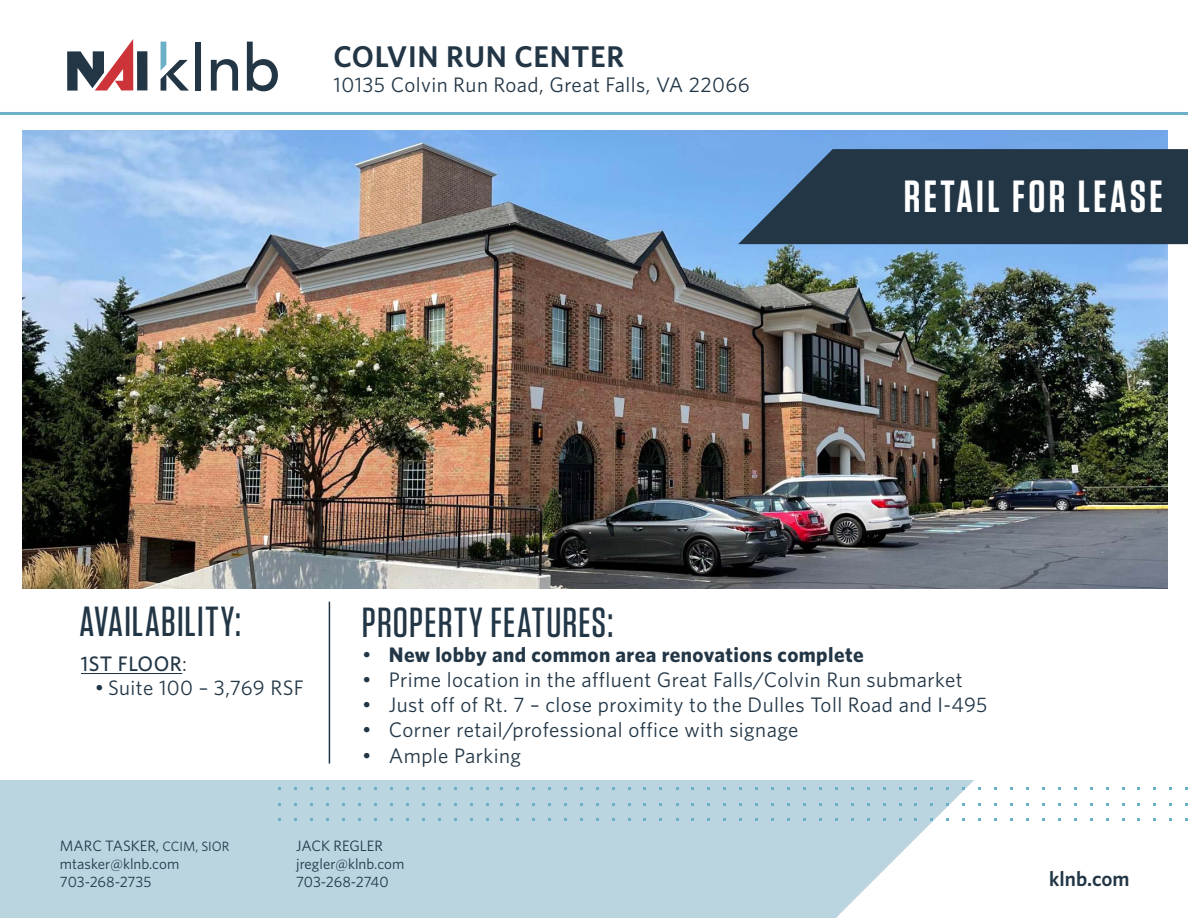
<style>
.page{position:relative;width:1188px;height:918px;background:#fff}
.page>*{position:absolute;margin:0;border:0;box-sizing:border-box;transform-origin:0 0}
.t1{font:600 45px "Tungsten";letter-spacing:.075em;color:#fff}
.t2{font:500 42px "Tungsten";letter-spacing:.03em;color:#223646}
.t3{font:600 30px "Whitney";letter-spacing:.02em;color:#223646}
.t4{font:21px "Whitney";letter-spacing:.02em;color:#223646}
.t5{font:700 21px "Whitney";letter-spacing:.02em;color:#223646}
.t6{font:500 21px "Whitney";letter-spacing:.02em;color:#223646}
.t7{font:600 21px "Whitney";color:#223646}
.t8{font:15px/18px "Whitney";color:#223646}
.s1{font-weight:400}
.s2{font-family:"Gotham"}
.s3{font-family:"Gotham";font-weight:400}
.s4{font-size:13.5px}
</style>
<div class="page">
<svg style="left:0;top:780px;width:974px;height:138px;background:#bed6e1"></svg>
<hr style="left:0;top:112px;width:1188px;height:3px;background:#6cb0c8">
<div style="left:137px;top:51px;width:10px;height:39px;background:#223646"></div>
<svg style="left:67px;top:39px;width:66px;height:52px"></svg>
<svg style="left:161px;top:42px;width:28px;height:49px"></svg>
<div style="left:195px;top:42px;width:6px;height:49px;background:#223646"></div>
<svg style="left:211px;top:59px;width:27px;height:32px"></svg>
<svg style="left:247px;top:42px;width:31px;height:49px"></svg>
<img style="left:22px;top:131px;width:1145px;height:458px">
<svg style="left:738px;top:149px;width:450px;height:95px;background:#2b4359"></svg>
<hr style="left:81px;top:673px;width:101px;height:1px;background:#223646">
<hr style="left:329px;top:602px;width:1px;height:162px;background:#223646">
<h3 class="t3" style="left:334px;top:43px;width:292px">COLVIN RUN CENTER</h3>
<p class="t4" style="left:334px;top:76px;width:418px">10135 Colvin Run Road, Great Falls, VA 22066</p>
<h1 class="t1" style="left:904px;top:176px;width:260px">RETAIL FOR LEASE</h1>
<h2 class="t2" style="left:80px;top:602px;width:163px">AVAILABILITY:</h2>
<p class="t6" style="left:81px;top:655px;width:107px">1ST FLOOR<span class="s1">:</span></p>
<p class="t4" style="left:94px;top:679px;width:211px"><span class="s2">•</span> Suite 100 – 3,769 RSF</p>
<h2 class="t2" style="left:362px;top:603px;width:253px">PROPERTY FEATURES:</h2>
<p class="t5" style="left:362px;top:646px;width:503px"><span class="s3">•</span> New lobby and common area renovations complete</p>
<p class="t4" style="left:362px;top:670px;width:602px"><span class="s2">•</span> Prime location in the affluent Great Falls/Colvin Run submarket</p>
<p class="t4" style="left:362px;top:695px;width:627px"><span class="s2">•</span> Just off of Rt. 7 – close proximity to the Dulles Toll Road and I-495</p>
<p class="t4" style="left:362px;top:720px;width:438px"><span class="s2">•</span> Corner retail/professional office with signage</p>
<p class="t4" style="left:362px;top:746px;width:161px"><span class="s2">•</span> Ample Parking</p>
<p class="t8" style="left:60px;top:837px;width:171px">MARC TASKER, <span class="s4">CCIM, SIOR </span>mtasker@klnb.com<br>703-268-2735</p>
<p class="t8" style="left:296px;top:837px;width:110px">JACK REGLER jregler@klnb.com<br>703-268-2740</p>
<p class="t7" style="left:1049px;top:869px;width:82px">klnb.com</p>
</div>
